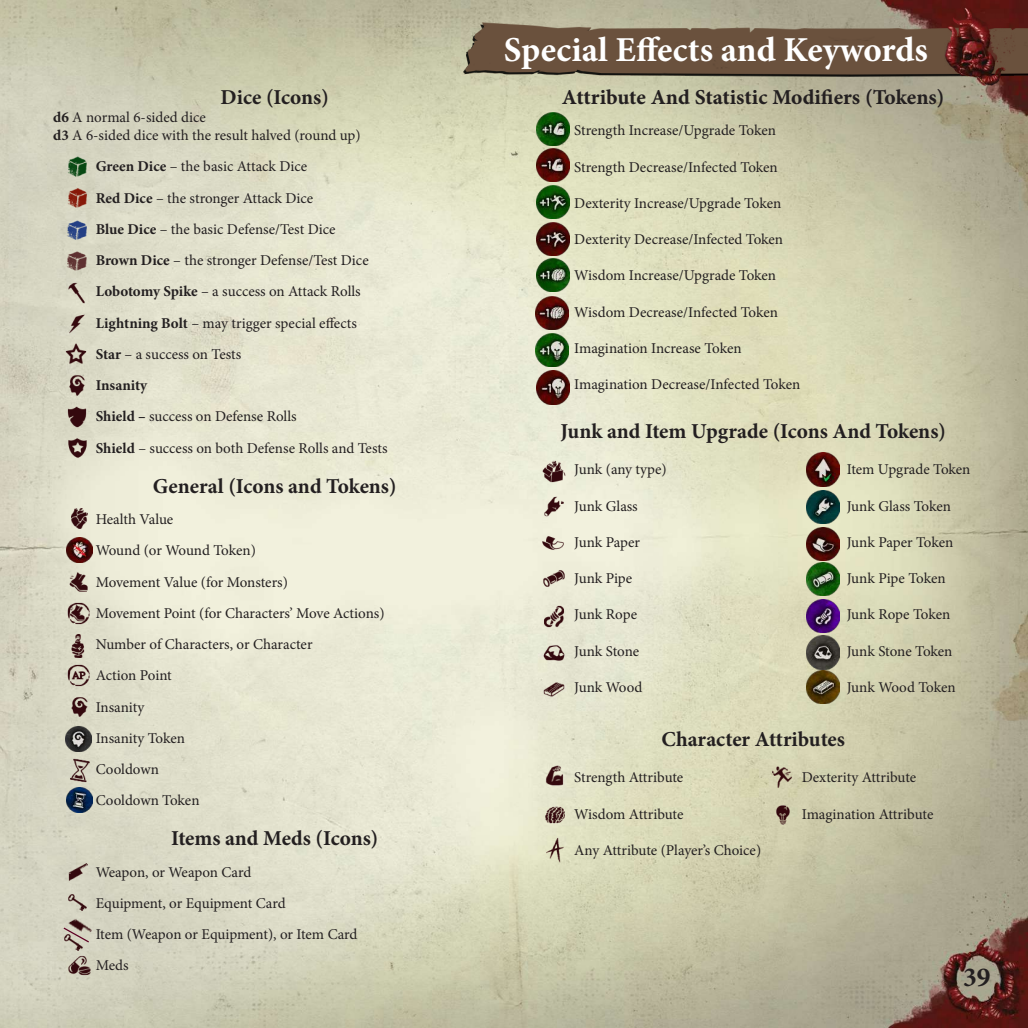
<style>
.page{position:relative;width:1028px;height:1028px;background:#fff}
.page>*{position:absolute;margin:0;border:0;box-sizing:border-box;transform-origin:0 0}
.t1{font:700 35px "Minion Pro";color:#fff}
.t2{font:700 27.5px "Minion Pro";color:#231f20}
.t3{font:700 21.25px "Minion Pro";color:#231f20}
.t4{font:21.25px "Minion Pro Bold Capt";letter-spacing:-.005em;color:#231f20}
.t5{font:15px/31.2px "Minion Pro";letter-spacing:-.005em;color:#231f20}
.s1{font-weight:700}
</style>
<div class="page">
<img style="left:0;top:0;width:1028px;height:1028px">
<img style="left:463px;top:23px;width:565px;height:53px">
<img style="left:944px;top:0;width:80px;height:86px">
<img style="left:67px;top:156px;width:19px;height:20px">
<img style="left:67px;top:188px;width:19px;height:20px">
<img style="left:67px;top:220px;width:19px;height:20px">
<img style="left:67px;top:251px;width:19px;height:20px">
<img style="left:64px;top:280px;width:26px;height:24px">
<img style="left:64px;top:312px;width:26px;height:24px">
<img style="left:63px;top:341px;width:26px;height:24px">
<img style="left:64px;top:373px;width:26px;height:24px">
<img style="left:64px;top:405px;width:26px;height:24px">
<img style="left:65px;top:436px;width:25px;height:24px">
<img style="left:67px;top:506px;width:25px;height:24px">
<img style="left:67px;top:537px;width:25px;height:26px">
<img style="left:66px;top:570px;width:25px;height:24px">
<img style="left:66px;top:601px;width:25px;height:24px">
<img style="left:66px;top:634px;width:25px;height:24px">
<img style="left:66px;top:663px;width:25px;height:24px">
<img style="left:67px;top:695px;width:25px;height:24px">
<img style="left:66px;top:726px;width:25px;height:25px">
<img style="left:67px;top:787px;width:25px;height:26px">
<img style="left:68px;top:759px;width:25px;height:23px">
<img style="left:64px;top:860px;width:26px;height:23px">
<img style="left:65px;top:890px;width:25px;height:19px">
<img style="left:60px;top:930px;width:26px;height:23px">
<img style="left:63px;top:909px;width:33px;height:34px">
<svg style="left:62px;top:926px;width:28px;height:17px"></svg>
<img style="left:67px;top:953px;width:25px;height:24px">
<img style="left:536px;top:113px;width:33px;height:33px">
<img style="left:536px;top:148px;width:33px;height:34px">
<img style="left:536px;top:186px;width:33px;height:33px">
<img style="left:536px;top:223px;width:33px;height:33px">
<img style="left:536px;top:259px;width:33px;height:33px">
<img style="left:535px;top:297px;width:33px;height:33px">
<img style="left:535px;top:333px;width:33px;height:33px">
<img style="left:536px;top:371px;width:33px;height:33px">
<img style="left:806px;top:453px;width:34px;height:33px">
<img style="left:806px;top:490px;width:34px;height:33px">
<img style="left:806px;top:527px;width:34px;height:33px">
<img style="left:806px;top:562px;width:34px;height:34px">
<img style="left:806px;top:599px;width:34px;height:33px">
<img style="left:806px;top:636px;width:34px;height:68px">
<img style="left:541px;top:459px;width:26px;height:24px">
<img style="left:541px;top:495px;width:26px;height:23px">
<img style="left:540px;top:531px;width:26px;height:24px">
<img style="left:541px;top:566px;width:26px;height:24px">
<img style="left:541px;top:604px;width:26px;height:24px">
<img style="left:541px;top:641px;width:26px;height:24px">
<img style="left:541px;top:677px;width:26px;height:24px">
<img style="left:538px;top:760px;width:33px;height:30px">
<img style="left:769px;top:761px;width:28px;height:29px">
<img style="left:770px;top:802px;width:27px;height:25px">
<img style="left:541px;top:802px;width:27px;height:25px">
<img style="left:542px;top:837px;width:27px;height:25px">
<h3 class="t3" style="left:221px;top:82px;width:110px">Dice (Icons)</h3>
<p class="t5" style="left:53px;top:108px;width:309px;line-height:18px"><span class="s1">d6</span> A normal 6-sided dice<br><span class="s1">d3</span> A 6-sided dice with the result halved (round up)</p>
<p class="t5" style="left:96px;top:151px;width:293px"><span class="s1">Green Dice</span> – the basic Attack Dice<br><span class="s1">Red Dice</span> – the stronger Attack Dice<br><span class="s1">Blue Dice</span> – the basic Defense/Test Dice<br><span class="s1">Brown Dice</span> – the stronger Defense/Test Dice <span class="s1">Lobotomy Spike</span> – a success on Attack Rolls <span class="s1">Lightning Bolt</span> – may trigger special effects<br><span class="s1">Star</span> – a success on Tests<br><span class="s1">Insanity<br>Shield –</span> success on Defense Rolls<br><span class="s1">Shield</span> – success on both Defense Rolls and Tests</p>
<h3 class="t3" style="left:153px;top:471px;width:245px">General (Icons and Tokens)</h3>
<p class="t5" style="left:96px;top:503px;width:290px">Health Value<br>Wound (or Wound Token)<br>Movement Value (for Monsters)<br>Movement Point (for Characters’ Move Actions)<br>Number of Characters, or Character<br>Action Point<br>Insanity<br>Insanity Token<br>Cooldown<br>Cooldown Token</p>
<h3 class="t3" style="left:171px;top:823px;width:209px">Items and Meds (Icons)</h3>
<p class="t5" style="left:96px;top:856px;width:263px">Weapon, or Weapon Card<br>Equipment, or Equipment Card<br>Item (Weapon or Equipment), or Item Card<br>Meds</p>
<h1 class="t1" style="left:504px;top:25px;width:425px">Special Effects and Keywords</h1>
<h3 class="t4" style="left:562px;top:82px;width:384px">Attribute And Statistic Modifiers (Tokens)</h3>
<p class="t5" style="left:574px;top:115px;width:203px">Strength Increase/Upgrade Token</p>
<p class="t5" style="left:574px;top:151px;width:205px">Strength Decrease/Infected Token</p>
<p class="t5" style="left:574px;top:187px;width:209px">Dexterity Increase/Upgrade Token</p>
<p class="t5" style="left:574px;top:224px;width:210px">Dexterity Decrease/Infected Token</p>
<p class="t5" style="left:574px;top:260px;width:203px">Wisdom Increase/Upgrade Token</p>
<p class="t5" style="left:574px;top:296px;width:205px">Wisdom Decrease/Infected Token</p>
<p class="t5" style="left:574px;top:332px;width:169px">Imagination Increase Token</p>
<p class="t5" style="left:574px;top:369px;width:227px">Imagination Decrease/Infected Token</p>
<h3 class="t3" style="left:560px;top:416px;width:387px">Junk and Item Upgrade (Icons And Tokens)</h3>
<p class="t5" style="left:574px;top:454px;width:94px">Junk (any type)</p>
<p class="t5" style="left:846px;top:454px;width:125px">Item Upgrade Token</p>
<p class="t5" style="left:574px;top:490px;width:65px">Junk Glass</p>
<p class="t5" style="left:846px;top:490px;width:106px">Junk Glass Token</p>
<p class="t5" style="left:574px;top:526px;width:67px">Junk Paper</p>
<p class="t5" style="left:846px;top:526px;width:108px">Junk Paper Token</p>
<p class="t5" style="left:574px;top:562px;width:60px">Junk Pipe</p>
<p class="t5" style="left:846px;top:562px;width:100px">Junk Pipe Token</p>
<p class="t5" style="left:574px;top:599px;width:64px">Junk Rope</p>
<p class="t5" style="left:846px;top:599px;width:105px">Junk Rope Token</p>
<p class="t5" style="left:574px;top:635px;width:66px">Junk Stone</p>
<p class="t5" style="left:846px;top:635px;width:107px">Junk Stone Token</p>
<p class="t5" style="left:574px;top:671px;width:70px">Junk Wood</p>
<p class="t5" style="left:846px;top:671px;width:110px">Junk Wood Token</p>
<h3 class="t3" style="left:661px;top:724px;width:185px">Character Attributes</h3>
<p class="t5" style="left:574px;top:762px;width:111px">Strength Attribute</p>
<p class="t5" style="left:801px;top:762px;width:116px">Dexterity Attribute</p>
<p class="t5" style="left:574px;top:798px;width:111px">Wisdom Attribute</p>
<p class="t5" style="left:801px;top:798px;width:133px">Imagination Attribute</p>
<p class="t5" style="left:574px;top:834px;width:188px">Any Attribute (Player’s Choice)</p>
<h2 class="t2" style="left:963px;top:957px;width:29px">39</h2>
</div>
